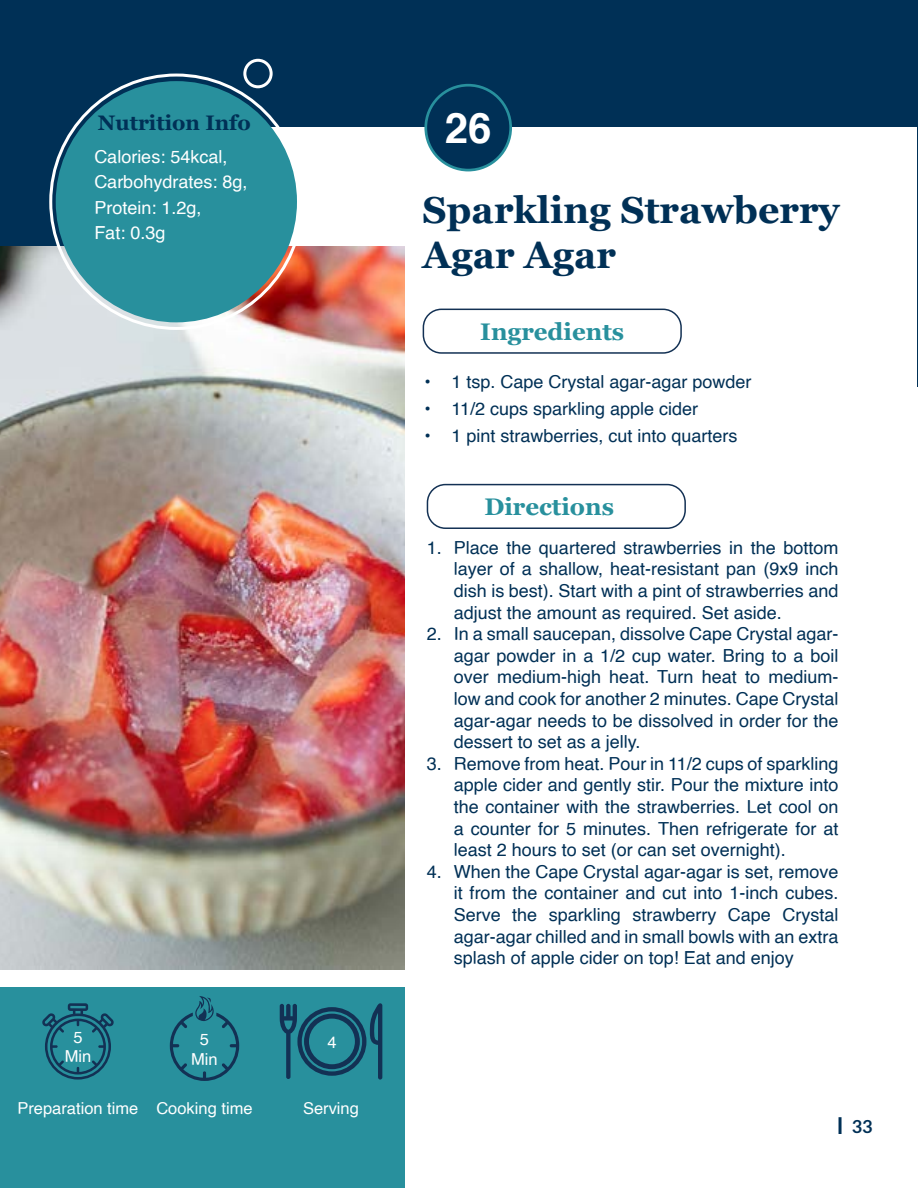
<style>
.page{position:relative;width:918px;height:1188px;background:#fff}
.page>*{position:absolute;margin:0;border:0;box-sizing:border-box;transform-origin:0 0}
.t1{font:700 42px "Helvetica";color:#fff}
.t2{font:700 37.5px/45px "Georgia";color:#003056}
.t3{font:700 24px "Georgia";color:#28909d}
.t4{font:700 21px "Georgia";color:#003056}
.t5{font:18px/21.6px "Helvetica";color:#003056;text-align:justify}
.t6{font:18px/25.5px "Helvetica";color:#fff}
.t7{font:700 18px "Lato";color:#003056}
.t8{font:16.5px/19.5px "Helvetica";color:#fff;text-align:center}
</style>
<div class="page">
<div style="left:1px;top:0;width:917px;height:386px;background:#003056"></div>
<div style="left:265px;top:128px;width:652px;height:1059px;background:#fff"></div>
<svg style="left:424px;top:84px;width:88px;height:87px"></svg>
<div style="left:427px;top:87px;width:82px;height:82px;background:#003056;border-radius:50%"></div>
<hr style="left:839px;top:1117px;width:3px;height:17px;background:#003056">
<div style="left:423px;top:309px;width:259px;height:45px;border:2px solid #133154;border-radius:18px"></div>
<div style="left:427px;top:484px;width:259px;height:45px;border:2px solid #133154;border-radius:18px"></div>
<img style="left:0;top:246px;width:405px;height:724px">
<div style="left:56px;top:81px;width:241px;height:241px;background:#28909d;border-radius:50%"></div>
<div style="left:243px;top:59px;width:30px;height:29px;border:3px solid #fff;border-radius:50%"></div>
<div style="left:0;top:988px;width:405px;height:200px;background:#28909d"></div>
<svg style="left:170px;top:996px;width:69px;height:85px"></svg>
<svg style="left:42px;top:1003px;width:72px;height:77px"></svg>
<svg style="left:280px;top:1003px;width:102px;height:77px"></svg>
<p class="t4" style="left:98px;top:109px;width:154px">Nutrition Info</p>
<p class="t6" style="left:94px;top:144px;width:155px">Calories: 54kcal,<br>Carbohydrates: 8g,<br>Protein: 1.2g,<br>Fat: 0.3g</p>
<p class="t8" style="left:65px;top:1028px;width:28px">5<br>Min</p>
<p class="t8" style="left:191px;top:1030px;width:28px">5<br>Min</p>
<p class="t8" style="left:328px;top:1033px;width:11px">4</p>
<p class="t8" style="left:17px;top:1099px;width:237px">Preparation time Cooking time</p>
<p class="t8" style="left:303px;top:1099px;width:57px">Serving</p>
<h1 class="t1" style="left:445px;top:95px;width:48px">26</h1>
<h2 class="t2" style="left:423px;top:188px;width:418px">Sparkling Strawberry<br>Agar Agar</h2>
<h3 class="t3" style="left:480px;top:316px;width:145px">Ingredients</h3>
<p class="t5" style="left:425px;top:371px;width:329px">• 1 tsp. Cape Crystal agar-agar powder</p>
<p class="t5" style="left:425px;top:398px;width:275px">• 11/2 cups sparkling apple cider</p>
<p class="t5" style="left:425px;top:425px;width:315px">• 1 pint strawberries, cut into quarters</p>
<h3 class="t3" style="left:484px;top:492px;width:131px">Directions</h3>
<p class="t5" style="left:454px;top:537px;width:386px;text-indent:-27px">1. Place the quartered strawberries in the bottom layer of a shallow, heat-resistant pan (9x9 inch dish is best). Start with a pint of strawberries and adjust the amount as required. Set aside.</p>
<p class="t5" style="left:454px;top:624px;width:386px;text-indent:-27px">2. In a small saucepan, dissolve Cape Crystal agar&shy;agar powder in a 1/2 cup water. Bring to a boil over medium-high heat. Turn heat to medium&shy;low and cook for another 2 minutes. Cape Crystal agar-agar needs to be dissolved in order for the dessert to set as a jelly.</p>
<p class="t5" style="left:454px;top:753px;width:386px;text-indent:-27px">3. Remove from heat. Pour in 11/2 cups of sparkling apple cider and gently stir. Pour the mixture into the container with the strawberries. Let cool on a counter for 5 minutes. Then refrigerate for at least 2 hours to set (or can set overnight).</p>
<p class="t5" style="left:454px;top:861px;width:386px;text-indent:-27px">4. When the Cape Crystal agar-agar is set, remove it from the container and cut into 1-inch cubes.<br>Serve the sparkling strawberry Cape Crystal agar-agar chilled and in small bowls with an extra splash of apple cider on top! Eat and enjoy</p>
<p class="t7" style="left:852px;top:1116px;width:22px">33</p>
</div>
